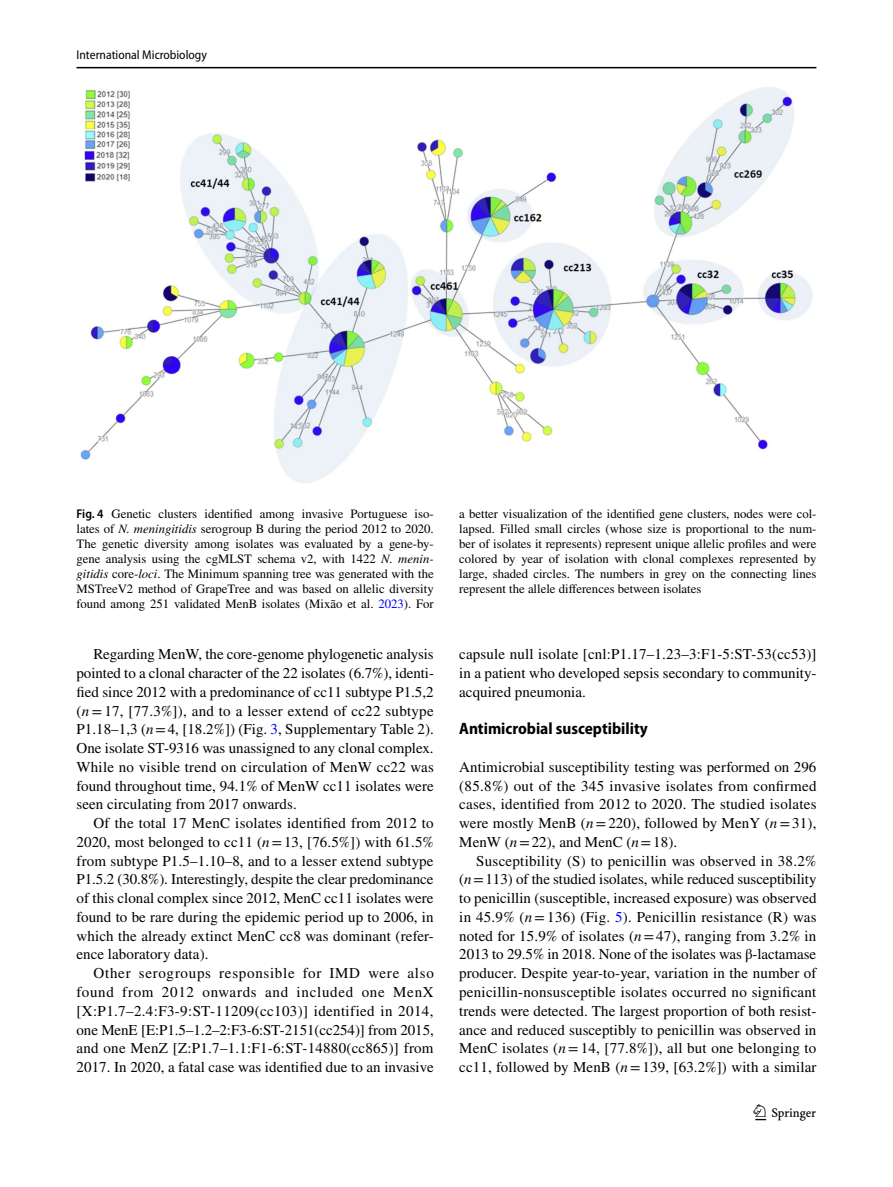
<style>
.page{position:relative;width:893px;height:1187px;background:#fff}
.page>*{position:absolute;margin:0;border:0;box-sizing:border-box;transform-origin:0 0}
.t1{font:22.5px "Springnew Regular 3";color:#000}
.t2{font:700 semi-condensed 16.5px "Myriad Pro";color:#000}
.t3{font:15px/18.8px "STIX";letter-spacing:.005em;color:#000;text-align:justify}
.t4{font:12.75px/15px "STIX";color:#000;text-align:justify}
.t5{font:semi-condensed 12.75px "Myriad Pro";color:#000}
.s1{font-family:"Myriad Pro";font-weight:600;font-stretch:semi-condensed}
.s2{font-style:italic}
.s3{color:#00f}
</style>
<div class="page">
<hr style="left:77px;top:67px;width:739px;height:1px;background:#000">
<img style="left:80px;top:87px;width:732px;height:396px">
<p class="t5" style="left:77px;top:48px;width:132px">International Microbiology</p>
<p class="t4" style="left:77px;top:507px;width:359px"><span class="s1">Fig. 4</span> Genetic clusters identified among invasive Portuguese iso&shy;lates of <span class="s2">N. meningitidis</span> serogroup B during the period 2012 to 2020.<br>The genetic diversity among isolates was evaluated by a gene-by&shy;gene analysis using the cgMLST schema v2, with 1422 <span class="s2">N. menin&shy;gitidis</span> core-<span class="s2">loci</span>. The Minimum spanning tree was generated with the MSTreeV2 method of GrapeTree and was based on allelic diversity found among 251 validated MenB isolates (Mixão et al. <span class="s3">2023</span>). For</p>
<p class="t4" style="left:459px;top:507px;width:359px">a better visualization of the identified gene clusters, nodes were col&shy;lapsed. Filled small circles (whose size is proportional to the num&shy;ber of isolates it represents) represent unique allelic profiles and were colored by year of isolation with clonal complexes represented by large, shaded circles. The numbers in grey on the connecting lines represent the allele differences between isolates</p>
<p class="t3" style="left:77px;top:646px;width:359px;text-indent:17px">Regarding MenW, the core-genome phylogenetic analysis pointed to a clonal character of the 22 isolates (6.7%), identi&shy;fied since 2012 with a predominance of cc11 subtype P1.5,2 (<span class="s2">n</span>=17, [77.3%]), and to a lesser extend of cc22 subtype P1.18–1,3 (<span class="s2">n</span>=4, [18.2%]) (Fig. <span class="s3">3</span>, Supplementary Table 2).<br>One isolate ST-9316 was unassigned to any clonal complex.<br>While no visible trend on circulation of MenW cc22 was found throughout time, 94.1% of MenW cc11 isolates were seen circulating from 2017 onwards.</p>
<p class="t3" style="left:77px;top:814px;width:359px;text-indent:17px">Of the total 17 MenC isolates identified from 2012 to 2020, most belonged to cc11 (<span class="s2">n</span>=13, [76.5%]) with 61.5% from subtype P1.5–1.10–8, and to a lesser extend subtype P1.5.2 (30.8%). Interestingly, despite the clear predominance of this clonal complex since 2012, MenC cc11 isolates were found to be rare during the epidemic period up to 2006, in which the already extinct MenC cc8 was dominant (refer&shy;ence laboratory data).</p>
<p class="t3" style="left:77px;top:964px;width:359px;text-indent:17px">Other serogroups responsible for IMD were also found from 2012 onwards and included one MenX [X:P1.7–2.4:F3-9:ST-11209(cc103)] identified in 2014, one MenE [E:P1.5–1.2–2:F3-6:ST-2151(cc254)] from 2015, and one MenZ [Z:P1.7–1.1:F1-6:ST-14880(cc865)] from 2017. In 2020, a fatal case was identified due to an invasive</p>
<p class="t3" style="left:459px;top:646px;width:359px">capsule null isolate [cnl:P1.17–1.23–3:F1-5:ST-53(cc53)] in a patient who developed sepsis secondary to community&shy;acquired pneumonia.</p>
<p class="t2" style="left:459px;top:719px;width:190px">Antimicrobial susceptibility</p>
<p class="t3" style="left:459px;top:758px;width:359px">Antimicrobial susceptibility testing was performed on 296 (85.8%) out of the 345 invasive isolates from confirmed cases, identified from 2012 to 2020. The studied isolates were mostly MenB (<span class="s2">n</span>=220), followed by MenY (<span class="s2">n</span>=31), MenW (<span class="s2">n</span>=22), and MenC (<span class="s2">n</span>=18).</p>
<p class="t3" style="left:459px;top:852px;width:359px;text-indent:17px">Susceptibility (S) to penicillin was observed in 38.2% (<span class="s2">n</span>=113) of the studied isolates, while reduced susceptibility to penicillin (susceptible, increased exposure) was observed in 45.9% (<span class="s2">n</span>=136) (Fig. <span class="s3">5</span>). Penicillin resistance (R) was noted for 15.9% of isolates (<span class="s2">n</span>=47), ranging from 3.2% in 2013 to 29.5% in 2018. None of the isolates was β-lactamase producer. Despite year-to-year, variation in the number of penicillin-nonsusceptible isolates occurred no significant trends were detected. The largest proportion of both resist&shy;ance and reduced susceptibly to penicillin was observed in MenC isolates (<span class="s2">n</span>=14, [77.8%]), all but one belonging to cc11, followed by MenB (<span class="s2">n</span>=139, [63.2%]) with a similar</p>
<h1 class="t1" style="left:755px;top:1104px;width:62px">1 3</h1>
</div>
